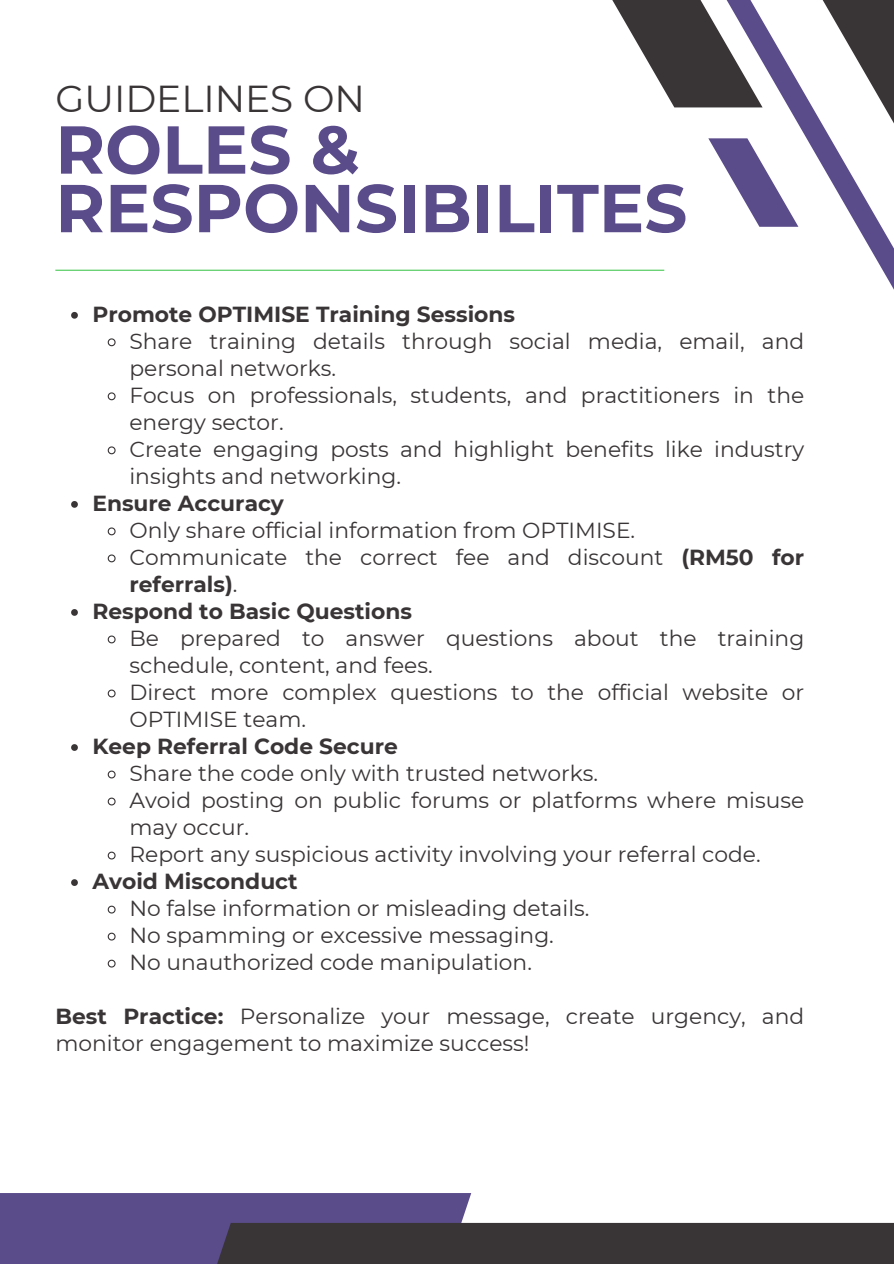
<style>
.page{position:relative;width:894px;height:1264px;background:#fff}
.page>*{position:absolute;margin:0;border:0;box-sizing:border-box;transform-origin:0 0}
.t1{font:700 67.5px/58.5px "Montserrat";color:#5a4b8a}
.t2{font:37.5px "Montserrat";color:#393536}
.t3{font:21.75px/27px "Montserrat";color:#393536}
.t4{font:700 21.75px "Montserrat";color:#393536}
.s1{font-weight:700}
</style>
<div class="page">
<svg style="left:858px;top:227px;width:35px;height:61px"></svg>
<svg style="left:612px;top:0;width:281px;height:227px"></svg>
<div style="left:0;top:1192px;width:471px;height:71px;background:#5a4b8a"></div>
<div style="left:164px;top:1222px;width:729px;height:41px;background:#393536"></div>
<hr style="left:55px;top:270px;width:609px;height:1px;background:#48c855">
<svg style="left:71px;top:312px;width:7px;height:7px"></svg>
<svg style="left:107px;top:338px;width:9px;height:9px"></svg>
<svg style="left:107px;top:392px;width:9px;height:9px"></svg>
<svg style="left:107px;top:446px;width:9px;height:9px"></svg>
<svg style="left:71px;top:501px;width:7px;height:7px"></svg>
<svg style="left:107px;top:527px;width:9px;height:9px"></svg>
<svg style="left:107px;top:554px;width:9px;height:9px"></svg>
<svg style="left:71px;top:609px;width:7px;height:7px"></svg>
<svg style="left:107px;top:635px;width:9px;height:9px"></svg>
<svg style="left:107px;top:689px;width:9px;height:9px"></svg>
<svg style="left:71px;top:744px;width:7px;height:7px"></svg>
<svg style="left:107px;top:770px;width:9px;height:9px"></svg>
<svg style="left:107px;top:797px;width:9px;height:9px"></svg>
<svg style="left:107px;top:851px;width:9px;height:9px"></svg>
<svg style="left:71px;top:879px;width:7px;height:7px"></svg>
<svg style="left:107px;top:905px;width:9px;height:9px"></svg>
<svg style="left:107px;top:932px;width:9px;height:9px"></svg>
<svg style="left:107px;top:959px;width:9px;height:9px"></svg>
<p class="t2" style="left:55px;top:75px;width:311px">GUIDELINES ON</p>
<p class="t1" style="left:55px;top:120px;width:633px">ROLES &amp;<br>RESPONSIBILITES</p>
<h2 class="t4" style="left:92px;top:301px;width:424px">Promote OPTIMISE Training Sessions</h2>
<h1 class="t3" style="left:129px;top:328px;width:676px">Share training details through social media, email, and personal networks.</h1>
<p class="t3" style="left:129px;top:382px;width:676px">Focus on professionals, students, and practitioners in the energy sector.</p>
<p class="t3" style="left:129px;top:436px;width:676px">Create engaging posts and highlight benefits like industry insights and networking.</p>
<p class="t4" style="left:92px;top:490px;width:193px">Ensure Accuracy</p>
<p class="t3" style="left:129px;top:517px;width:507px">Only share official information from OPTIMISE.</p>
<p class="t3" style="left:129px;top:544px;width:676px">Communicate the correct fee and discount <span class="s1">(RM50 for referrals)</span>.</p>
<p class="t4" style="left:92px;top:598px;width:321px">Respond to Basic Questions</p>
<p class="t3" style="left:129px;top:625px;width:676px">Be prepared to answer questions about the training schedule, content, and fees.</p>
<p class="t3" style="left:129px;top:679px;width:676px">Direct more complex questions to the official website or<br>OPTIMISE team.</p>
<p class="t4" style="left:92px;top:733px;width:307px">Keep Referral Code Secure</p>
<p class="t3" style="left:129px;top:760px;width:470px">Share the code only with trusted networks.</p>
<p class="t3" style="left:129px;top:787px;width:676px">Avoid posting on public forums or platforms where misuse may occur.</p>
<p class="t3" style="left:129px;top:841px;width:632px">Report any suspicious activity involving your referral code.</p>
<p class="t4" style="left:92px;top:868px;width:207px">Avoid Misconduct</p>
<p class="t3" style="left:129px;top:895px;width:461px">No false information or misleading details.</p>
<p class="t3" style="left:129px;top:922px;width:426px">No spamming or excessive messaging.</p>
<p class="t3" style="left:129px;top:949px;width:404px">No unauthorized code manipulation.</p>
<p class="t3" style="left:55px;top:1003px;width:750px"><span class="s1">Best Practice:</span> Personalize your message, create urgency, and monitor engagement to maximize success!</p>
</div>
